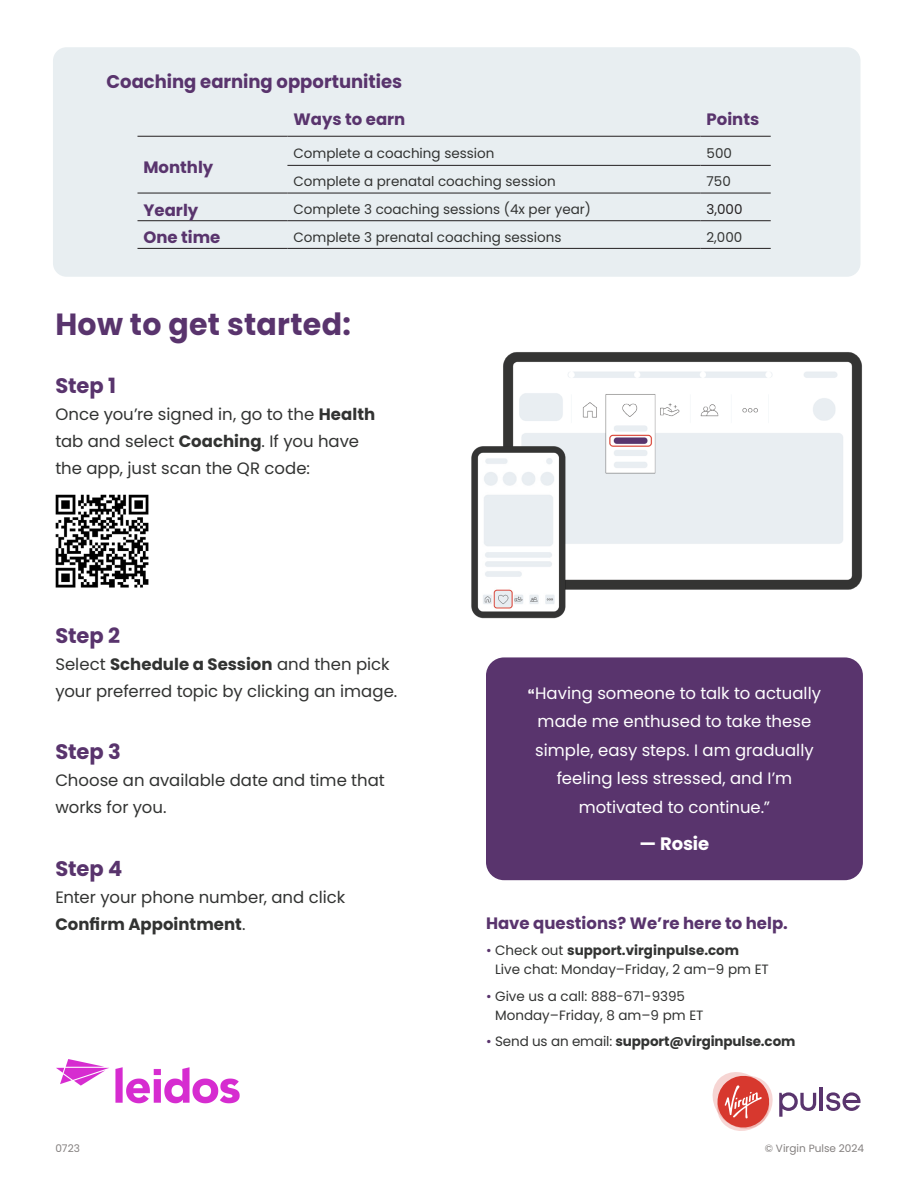
<style>
.page{position:relative;width:918px;height:1188px;background:#fff}
.page>*{position:absolute;margin:0;border:0;box-sizing:border-box;transform-origin:0 0}
.t1{font:700 30.6px "Poppins";letter-spacing:.01em;color:#59346d}
.t2{font:700 21px "Poppins";letter-spacing:-.005em;color:#59346d}
.t3{font:700 18.3px "Poppins";color:#59346d}
.t4{font:700 18px "Poppins";letter-spacing:-.005em;color:#fff}
.t5{font:16.5px/27px "Poppins";color:#323332}
.t6{font:16.5px/28.5px "Poppins";color:#fff;text-align:center}
.t7{font:700 16.5px "Poppins";color:#59346d}
.t8{font:13.5px/19.5px "Poppins";color:#323332}
.t9{font:700 13.5px "Poppins";letter-spacing:-.01em;color:#323332}
.t10{font:13.5px "Poppins";color:#231f20}
.t11{font:10.5px "Poppins";color:#837f7e}
.s1{font-weight:700}
.s2{color:#59346d}
.s3{font-weight:400;color:#59346d}
.s4{font-weight:400}
</style>
<div class="page">
<div style="left:53px;top:47px;width:808px;height:230px;background:#e8eef1;border-radius:14px"></div>
<hr style="left:138px;top:136px;width:149px;height:1px;background:#231f20">
<hr style="left:287px;top:136px;width:414px;height:1px;background:#231f20">
<hr style="left:701px;top:136px;width:70px;height:1px;background:#231f20">
<hr style="left:138px;top:248px;width:149px;height:1px;background:#231f20">
<hr style="left:287px;top:248px;width:414px;height:1px;background:#231f20">
<hr style="left:701px;top:248px;width:70px;height:1px;background:#231f20">
<hr style="left:287px;top:165px;width:414px;height:1px;background:#231f20">
<hr style="left:701px;top:165px;width:70px;height:1px;background:#231f20">
<hr style="left:138px;top:193px;width:149px;height:1px;background:#231f20">
<hr style="left:287px;top:193px;width:414px;height:1px;background:#231f20">
<hr style="left:701px;top:193px;width:70px;height:1px;background:#231f20">
<hr style="left:138px;top:220px;width:149px;height:1px;background:#231f20">
<hr style="left:287px;top:220px;width:414px;height:1px;background:#231f20">
<hr style="left:701px;top:220px;width:70px;height:1px;background:#231f20">
<div style="left:486px;top:657px;width:377px;height:223px;background:#59346d;border-radius:18px"></div>
<img style="left:55px;top:494px;width:94px;height:94px">
<img style="left:503px;top:352px;width:359px;height:238px">
<img style="left:471px;top:438px;width:101px;height:181px">
<svg style="left:713px;top:1072px;width:60px;height:59px"></svg>
<hr style="left:820px;top:1087px;width:3px;height:24px;background:#59346d">
<svg style="left:779px;top:1092px;width:37px;height:25px"></svg>
<svg style="left:826px;top:1092px;width:35px;height:19px"></svg>
<img style="left:56px;top:1059px;width:184px;height:45px">
<h4 class="t3" style="left:107px;top:71px;width:297px">Coaching earning opportunities</h4>
<p class="t7" style="left:293px;top:110px;width:113px">Ways to earn</p>
<p class="t7" style="left:707px;top:110px;width:54px">Points</p>
<p class="t7" style="left:143px;top:158px;width:71px">Monthly</p>
<p class="t8" style="left:293px;top:143px;width:203px">Complete a coaching session</p>
<p class="t8" style="left:707px;top:143px;width:27px">500</p>
<p class="t8" style="left:293px;top:172px;width:264px">Complete a prenatal coaching session</p>
<p class="t8" style="left:707px;top:172px;width:26px">750</p>
<p class="t7" style="left:144px;top:200px;width:56px">Yearly</p>
<p class="t8" style="left:293px;top:200px;width:299px">Complete 3 coaching sessions (4x per year)</p>
<p class="t10" style="left:707px;top:201px;width:38px">3,000</p>
<p class="t7" style="left:144px;top:228px;width:78px">One time</p>
<p class="t8" style="left:293px;top:227px;width:270px">Complete 3 prenatal coaching sessions</p>
<p class="t8" style="left:707px;top:227px;width:37px">2,000</p>
<p class="t1" style="left:55px;top:307px;width:297px">How to get started:</p>
<h4 class="t2" style="left:55px;top:374px;width:62px">Step 1</h4>
<h4 class="t5" style="left:55px;top:401px;width:321px">Once you’re signed in, go to the <span class="s1">Health </span>tab and select <span class="s1">Coaching</span>. If you have the app, just scan the QR code:</h4>
<h4 class="t2" style="left:55px;top:623px;width:66px">Step 2</h4>
<h4 class="t5" style="left:55px;top:651px;width:343px">Select <span class="s1">Schedule a Session</span> and then pick your preferred topic by clicking an image.</h4>
<h4 class="t2" style="left:55px;top:740px;width:67px">Step 3</h4>
<h4 class="t5" style="left:55px;top:767px;width:331px">Choose an available date and time that works for you.</h4>
<h4 class="t2" style="left:55px;top:856px;width:69px">Step 4</h4>
<h4 class="t5" style="left:55px;top:884px;width:291px">Enter your phone number, and click<br><span class="s1">Confirm Appointment</span>.</h4>
<h4 class="t6" style="left:528px;top:679px;width:295px"><span class="s1">“</span>Having someone to talk to actually made me enthused to take these simple, easy steps. I am gradually feeling less stressed, and I’m motivated to continue.”</h4>
<h4 class="t4" style="left:640px;top:834px;width:71px">— Rosie</h4>
<p class="t7" style="left:486px;top:913px;width:303px">Have questions? We’re here to help.</p>
<p class="t8" style="left:495px;top:940px;width:275px;text-indent:-9px"><span class="s2">•</span> Check out <span class="s1">support.virginpulse.com<br></span>Live chat: Monday–Friday, 2 am–9 pm ET</p>
<p class="t8" style="left:495px;top:986px;width:210px;text-indent:-9px"><span class="s2">•</span> Give us a call: 888-671-9395<br>Monday–Friday, 8 am–9 pm ET</p>
<p class="t9" style="left:486px;top:1034px;width:311px"><span class="s3">•</span> <span class="s4">Send us an email:</span> support@virginpulse.com</p>
<p class="t11" style="left:55px;top:1142px;width:26px">0723</p>
<p class="t11" style="left:765px;top:1142px;width:101px">© Virgin Pulse 2024</p>
</div>
